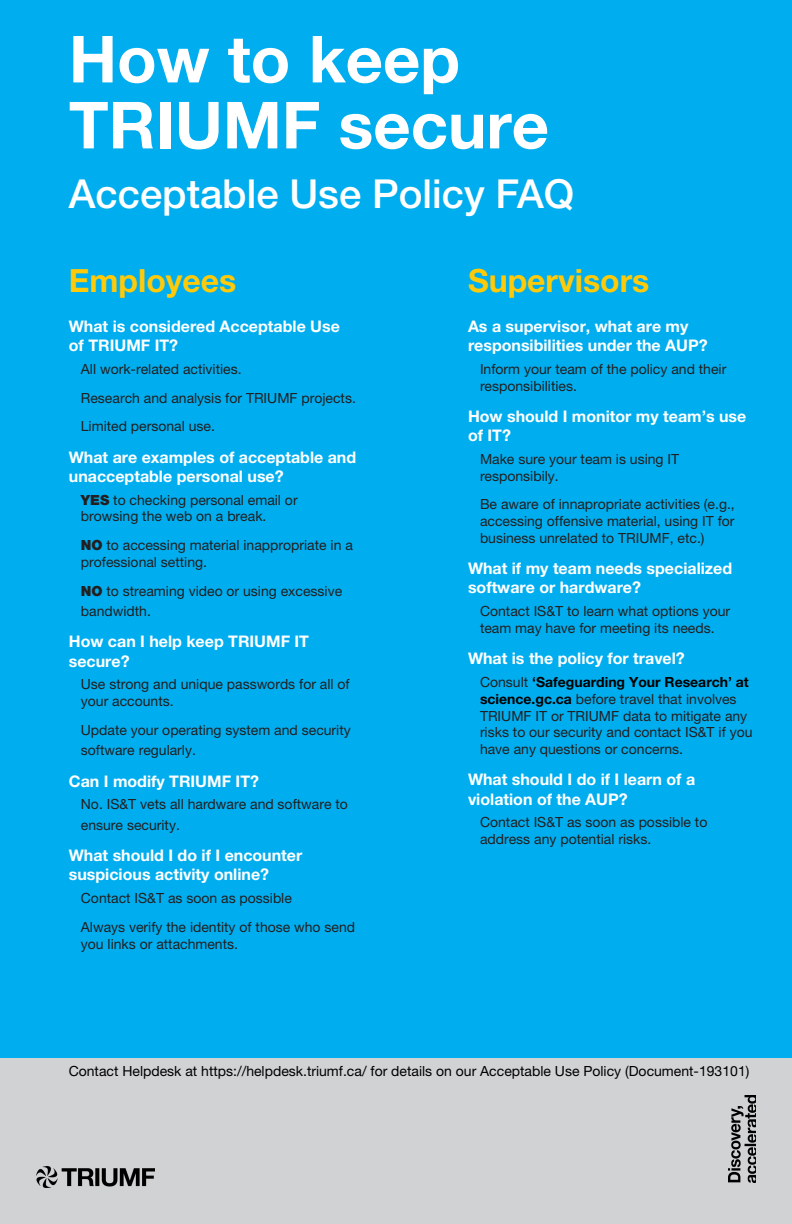
<style>
.page{position:relative;width:792px;height:1224px;background:#00aeef}
.page>*{position:absolute;margin:0;border:0;box-sizing:border-box;transform-origin:0 0}
.t1{font:700 65px/66px "Helvetica Neue LT Pro";color:#fff}
.t2{font:500 40px "Helvetica Neue LT Pro";color:#fff}
.t3{font:700 32px "Helvetica Neue LT Pro";color:#feca0a}
.Questions{font:700 16px/19.2px "Helvetica Neue LT Pro";color:#fff}
.Answer{font:14px/16.8px "Helvetica Neue LT Pro";color:#231f20}
.t4{font:14px "Helvetica Neue LT Pro";color:#000}
.s1{font-weight:900}
.s2{font-weight:700;color:#000}
</style>
<div class="page">
<div style="left:0;top:1058px;width:792px;height:166px;background:#d1d2d4"></div>
<img style="left:36px;top:1166px;width:119px;height:22px">
<img style="left:728px;top:1095px;width:28px;height:88px">
<p class="t1" style="left:69px;top:25px;width:482px">How to keep<br>TRIUMF secure</p>
<p class="t2" style="left:69px;top:170px;width:507px">Acceptable Use Policy FAQ</p>
<p class="t3" style="left:69px;top:261px;width:169px">Employees</p>
<p class="Questions" style="left:69px;top:316px;width:273px">What is considered Acceptable Use of TRIUMF IT?</p>
<p class="Answer" style="left:81px;top:360px;width:162px">All work-related activities.</p>
<p class="Answer" style="left:81px;top:389px;width:277px">Research and analysis for TRIUMF projects.</p>
<p class="Answer" style="left:81px;top:418px;width:136px">Limited personal use.</p>
<p class="Questions" style="left:69px;top:447px;width:289px">What are examples of acceptable and unacceptable personal use?</p>
<p class="Answer" style="left:81px;top:491px;width:218px"><span class="s1">YES</span> to checking personal email or browsing the web on a break.</p>
<p class="Answer" style="left:81px;top:537px;width:273px"><span class="s1">NO</span> to accessing material inappropriate in a professional setting.</p>
<p class="Answer" style="left:81px;top:580px;width:263px;line-height:20.4px"><span class="s1">NO</span> to streaming video or using excessive bandwidth.</p>
<p class="Questions" style="left:69px;top:632px;width:242px">How can I help keep TRIUMF IT secure?</p>
<p class="Answer" style="left:81px;top:676px;width:270px">Use strong and unique passwords for all of your accounts.</p>
<p class="Answer" style="left:81px;top:720px;width:271px;line-height:20.4px">Update your operating system and security software regularly.</p>
<p class="Questions" style="left:69px;top:771px;width:192px">Can I modify TRIUMF IT?</p>
<p class="Answer" style="left:81px;top:794px;width:269px;line-height:20.4px">No. IS&amp;T vets all hardware and software to ensure security.</p>
<p class="Questions" style="left:69px;top:845px;width:235px">What should I do if I encounter suspicious activity online?</p>
<p class="Answer" style="left:81px;top:889px;width:213px">Contact IS&amp;T as soon as possible</p>
<p class="Answer" style="left:81px;top:918px;width:276px">Always verify the identity of those who send you links or attachments.</p>
<p class="t3" style="left:468px;top:261px;width:183px">Supervisors</p>
<p class="Questions" style="left:468px;top:316px;width:241px">As a supervisor, what are my responsibilities under the AUP?</p>
<p class="Answer" style="left:480px;top:360px;width:248px">Inform your team of the policy and their responsibilities.</p>
<p class="Questions" style="left:468px;top:406px;width:280px">How should I monitor my team’s use of IT?</p>
<p class="Answer" style="left:480px;top:450px;width:201px">Make sure your team is using IT responsibily.</p>
<p class="Answer" style="left:480px;top:496px;width:256px;text-align:justify">Be aware of innapropriate activities (e.g., accessing offensive material, using IT for business unrelated to TRIUMF, etc.)</p>
<p class="Questions" style="left:468px;top:558px;width:266px">What if my team needs specialized software or hardware?</p>
<p class="Answer" style="left:480px;top:603px;width:252px">Contact IS&amp;T to learn what options your team may have for meeting its needs.</p>
<p class="Questions" style="left:468px;top:648px;width:218px">What is the policy for travel?</p>
<p class="Answer" style="left:480px;top:673px;width:274px">Consult <span class="s2">‘Safeguarding Your Research’ at science.gc.ca</span> before travel that involves TRIUMF IT or TRIUMF data to mitigate any risks to our security and contact IS&amp;T if you have any questions or concerns.</p>
<p class="Questions" style="left:468px;top:770px;width:229px">What should I do if I learn of a violation of the AUP?</p>
<p class="Answer" style="left:480px;top:814px;width:229px">Contact IS&amp;T as soon as possible to address any potential risks.</p>
<p class="t4" style="left:69px;top:1063px;width:682px">Contact Helpdesk at https://helpdesk.triumf.ca/ for details on our Acceptable Use Policy (Document-193101)</p>
</div>
